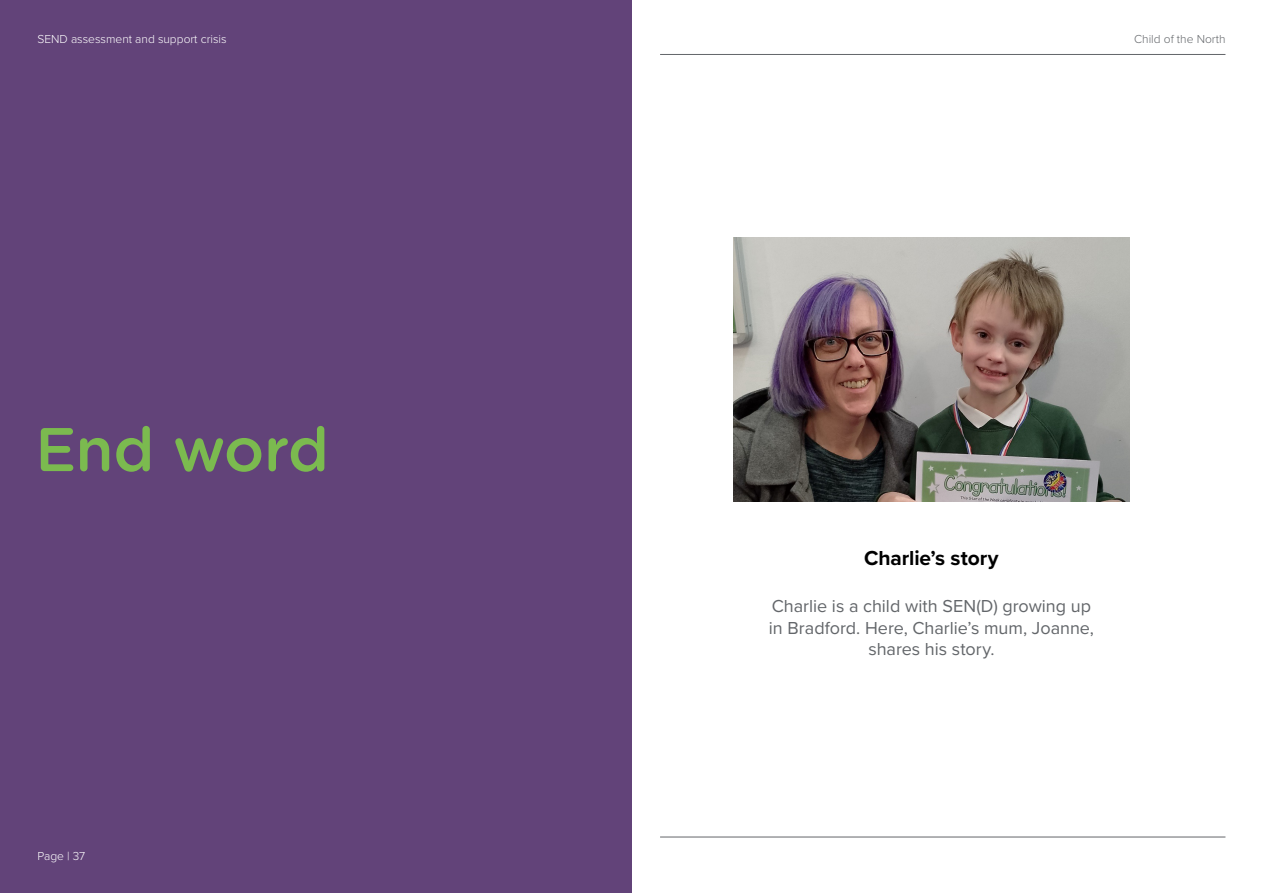
<style>
.page{position:relative;width:1263px;height:893px;background:#fff}
.page>*{position:absolute;margin:0;border:0;box-sizing:border-box;transform-origin:0 0}
.t1{font:500 61.5px "Gotham Rounded";letter-spacing:-.015em;color:#7bba4f}
.t2{font:700 21px "Proxima Nova";letter-spacing:-.005em;color:#000}
.t3{font:18px/21.6px "Proxima Nova";color:#63666a;text-align:center}
.t4{font:300 12px "Proxima Nova";color:#fff}
.t5{font:300 12px "Proxima Nova";color:#63666a}
</style>
<div class="page">
<hr style="left:660px;top:837px;width:565px;height:1px;background:#63666a">
<hr style="left:660px;top:54px;width:565px;height:1px;background:#63666a">
<div style="left:0;top:0;width:631px;height:893px;background:#624379"></div>
<img style="left:733px;top:238px;width:396px;height:264px">
<p class="t4" style="left:38px;top:30px;width:191px">SEND assessment and support crisis</p>
<p class="t1" style="left:35px;top:405px;width:295px">End word</p>
<p class="t4" style="left:38px;top:847px;width:49px">Page | 37</p>
<p class="t5" style="left:1134px;top:30px;width:93px">Child of the North</p>
<p class="t2" style="left:864px;top:543px;width:136px">Charlie’s story</p>
<p class="t3" style="left:769px;top:595px;width:326px">Charlie is a child with SEN(D) growing up in Bradford. Here, Charlie’s mum, Joanne, shares his story.</p>
</div>
